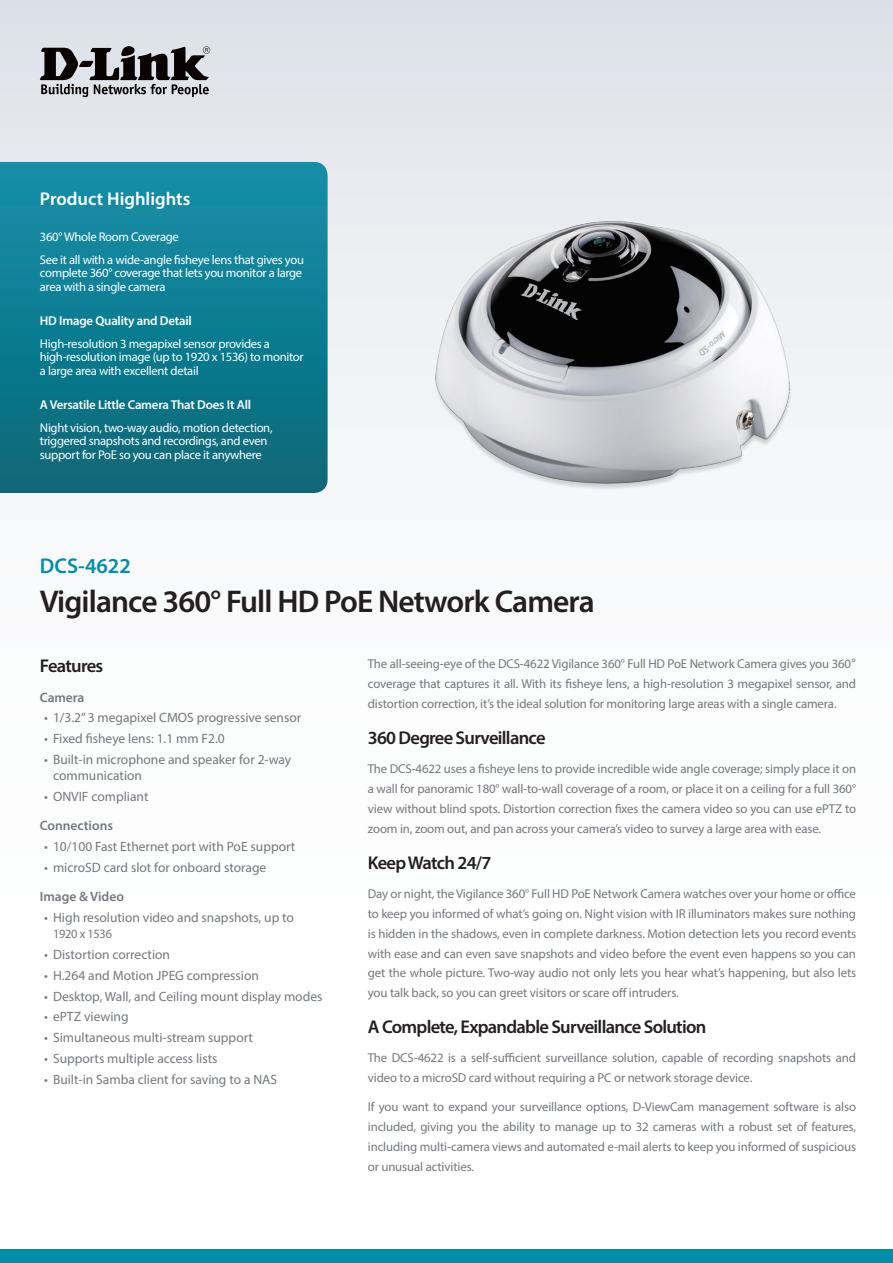
<style>
.page{position:relative;width:893px;height:1263px;background:#fff}
.page>*{position:absolute;margin:0;border:0;box-sizing:border-box;transform-origin:0 0}
.t1{font:600 31.5px "Myriad Pro";letter-spacing:-.025em;color:#231f20}
.t2{font:600 21.3px "Myriad Pro";color:#008da8}
.t3{font:600 18.6px "Myriad Pro";letter-spacing:-.04em;color:#231f20}
.t4{font:600 18.6px "Myriad Pro";color:#fff}
.t5{font:13.5px/16.5px "Myriad Pro";color:#74787d}
.t6{font:600 13.5px "Myriad Pro";color:#74787d}
.t7{font:12.9px/20px "Myriad Pro";letter-spacing:-.01em;color:#74787d;text-align:justify}
.t8{font:600 12.9px "Myriad Pro";letter-spacing:-.015em;color:#fff}
.t9{font:12.75px "Myriad Pro";letter-spacing:-.02em;color:#74787d}
.t10{font:12.6px/13.5px "Myriad Pro";letter-spacing:-.025em;color:#fff}
.s1{font-family:"Arial"}
</style>
<div class="page">
<div style="left:0;top:0;width:893px;height:1084px;background:linear-gradient(to bottom,#e3e6ec,#fff)"></div>
<div style="left:0;top:1249px;width:893px;height:14px;background:#008da8"></div>
<svg style="left:0;top:162px;width:328px;height:331px;background:#0f7c90"></svg>
<svg style="left:40px;top:46px;width:170px;height:51px;background:#807f83"></svg>
<img style="left:400px;top:187px;width:425px;height:306px">
<h3 class="t4" style="left:40px;top:187px;width:152px">Product Highlights</h3>
<p class="t10" style="left:40px;top:226px;width:266px;line-height:22.5px">360° Whole Room Coverage<br>See it all with a wide-angle fisheye lens that gives you</p>
<p class="t10" style="left:40px;top:266px;width:264px">complete 360° coverage that lets you monitor a large area with a single camera</p>
<p class="t8" style="left:40px;top:313px;width:153px">HD Image Quality and Detail</p>
<p class="t10" style="left:40px;top:337px;width:265px">High-resolution 3 megapixel sensor provides a high-resolution image (up to 1920 x 1536) to monitor a large area with excellent detail</p>
<p class="t8" style="left:40px;top:397px;width:213px">A Versatile Little Camera That Does It All</p>
<p class="t10" style="left:40px;top:420px;width:234px">Night vision, two-way audio, motion detection, triggered snapshots and recordings, and even support for PoE so you can place it anywhere</p>
<h2 class="t2" style="left:40px;top:552px;width:92px">DCS-4622</h2>
<h1 class="t1" style="left:40px;top:582px;width:556px">Vigilance 360° Full HD PoE Network Camera</h1>
<h3 class="t3" style="left:40px;top:654px;width:65px">Features</h3>
<p class="t6" style="left:40px;top:688px;width:46px">Camera</p>
<p class="t5" style="left:44px;top:709px;width:259px">• 1/3.2” 3 megapixel CMOS progressive sensor</p>
<p class="t5" style="left:44px;top:730px;width:182px">• Fixed fisheye lens: 1.1 mm F2.0</p>
<p class="t5" style="left:53px;top:751px;width:240px;text-indent:-9px">• Built-in microphone and speaker for 2-way communication</p>
<p class="t5" style="left:44px;top:788px;width:106px">• ONVIF compliant</p>
<p class="t6" style="left:40px;top:817px;width:75px">Connections</p>
<p class="t5" style="left:44px;top:838px;width:253px">• 10/100 Fast Ethernet port with PoE support</p>
<p class="t5" style="left:44px;top:859px;width:224px">• microSD card slot for onboard storage</p>
<p class="t6" style="left:40px;top:888px;width:86px">Image &amp; Video</p>
<p class="t5" style="left:44px;top:909px;width:251px">• High resolution video and snapshots, up to</p>
<p class="t9" style="left:53px;top:926px;width:60px">1920 x 1536</p>
<p class="t5" style="left:44px;top:946px;width:127px">• Distortion correction</p>
<p class="t5" style="left:44px;top:967px;width:216px">• H.264 and Motion JPEG compression</p>
<p class="t5" style="left:44px;top:988px;width:280px">• Desktop, Wall, and Ceiling mount display modes</p>
<p class="t5" style="left:44px;top:1008px;width:86px">• ePTZ viewing</p>
<p class="t5" style="left:44px;top:1029px;width:210px">• Simultaneous multi-stream support</p>
<p class="t5" style="left:44px;top:1050px;width:175px">• Supports multiple access lists</p>
<p class="t5" style="left:44px;top:1071px;width:235px">• Built-in Samba client for saving to a NAS</p>
<p class="t7" style="left:368px;top:654px;width:490px">The all-seeing-eye of the DCS-4622 Vigilance 360° Full HD PoE Network Camera gives you 360<span class="s1">° </span>coverage that captures it all. With its fisheye lens, a high-resolution 3 megapixel sensor, and distortion correction, it’s the ideal solution for monitoring large areas with a single camera.</p>
<h3 class="t3" style="left:368px;top:726px;width:179px">360 Degree Surveillance</h3>
<p class="t7" style="left:368px;top:758px;width:490px">The DCS-4622 uses a fisheye lens to provide incredible wide angle coverage; simply place it on a wall for panoramic 180° wall-to-wall coverage of a room, or place it on a ceiling for a full 360° view without blind spots. Distortion correction fixes the camera video so you can use ePTZ to zoom in, zoom out, and pan across your camera’s video to survey a large area with ease.</p>
<h3 class="t3" style="left:368px;top:851px;width:125px">Keep Watch 24/7</h3>
<p class="t7" style="left:368px;top:883px;width:490px">Day or night, the Vigilance 360° Full HD PoE Network Camera watches over your home or office to keep you informed of what’s going on. Night vision with IR illuminators makes sure nothing is hidden in the shadows, even in complete darkness. Motion detection lets you record events with ease and can even save snapshots and video before the event even happens so you can get the whole picture. Two-way audio not only lets you hear what’s happening, but also lets you talk back, so you can greet visitors or scare off intruders.</p>
<h3 class="t3" style="left:368px;top:1015px;width:340px">A Complete, Expandable Surveillance Solution</h3>
<p class="t7" style="left:368px;top:1048px;width:490px">The DCS-4622 is a self-sufficient surveillance solution, capable of recording snapshots and video to a microSD card without requiring a PC or network storage device.</p>
<p class="t7" style="left:368px;top:1097px;width:490px">If you want to expand your surveillance options, D-ViewCam management software is also included, giving you the ability to manage up to 32 cameras with a robust set of features, including multi-camera views and automated e-mail alerts to keep you informed of suspicious or unusual activities.</p>
</div>
